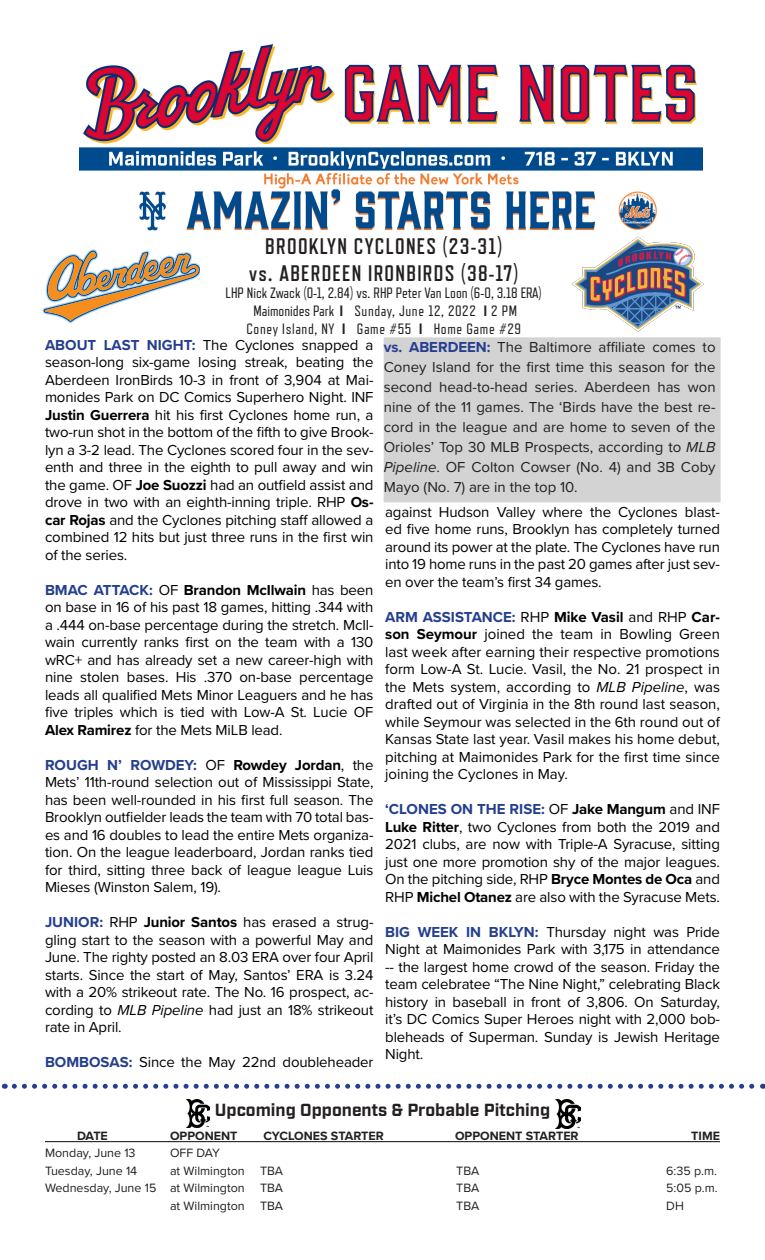
<style>
.page{position:relative;width:765px;height:1260px;background:#fff}
.page>*{position:absolute;margin:0;border:0;box-sizing:border-box;transform-origin:0 0}
.t1{font:700 22.5px "Refrigerator Deluxe";letter-spacing:.06em;color:#231f20;scale:.95 1}
.t2{font:700 17.5px "Industry";color:#231f20}
.t3{font:15px/17.5px "Proxima Nova";letter-spacing:-.01em;color:#000;text-align:justify}
.t4{font:15px/20px "Proxima Nova";color:#231f20;text-align:justify}
.t5{font:15px "Refrigerator Deluxe";color:#231f20}
.t6{font:15px "Refrigerator Deluxe";letter-spacing:.025em;color:#231f20}
.t7{font:15px "Refrigerator Deluxe";letter-spacing:.04em;color:#231f20}
.t8{font:12.5px "Proxima Nova";color:#231f20}
.t9{font:700 12.5px "Proxima Nova";color:#231f20}
.s1{font-weight:800}
.s2{font-weight:700;color:#253f8e}
.s3{font-weight:700}
.s4{font-style:italic}
</style>
<div class="page">
<div style="left:384px;top:338px;width:336px;height:164px;background:#d3d3d3"></div>
<svg style="left:14px;top:1084px;width:749px;height:5px"></svg>
<hr style="left:45px;top:1141px;width:675px;height:1px;background:#231f20">
<img style="left:186px;top:1099px;width:24px;height:29px">
<img style="left:555px;top:1099px;width:25px;height:30px">
<img style="left:572px;top:237px;width:132px;height:94px">
<img style="left:80px;top:44px;width:622px;height:187px">
<svg style="left:42px;top:249px;width:158px;height:74px"></svg>
<p class="t1" style="left:265px;top:233px;width:251px">BROOKLYN CYCLONES (23-31)</p>
<p class="t1" style="left:249px;top:260px;width:285px">vs. ABERDEEN IRONBIRDS (38-17)</p>
<p class="t5" style="left:226px;top:285px;width:318px">LHP Nick Zwack (0-1, 2.84) vs. RHP Peter Van Loon (6-0, 3.18 ERA)</p>
<p class="t6" style="left:253px;top:303px;width:265px">Maimonides Park <span class="s1">I</span> Sunday, June 12, 2022 <span class="s1">I</span> 2 PM</p>
<p class="t7" style="left:247px;top:321px;width:276px">Coney Island, NY <span class="s1">I</span> Game #55 <span class="s1">I</span> Home Game #29</p>
<p class="t3" style="left:45px;top:335px;width:330px"><span class="s2">ABOUT LAST NIGHT:</span> The Cyclones snapped a season-long six-game losing streak, beating the Aberdeen IronBirds 10-3 in front of 3,904 at Mai&shy;monides Park on DC Comics Superhero Night. INF <span class="s3">Justin Guerrera</span> hit his first Cyclones home run, a two-run shot in the bottom of the fifth to give Brook&shy;lyn a 3-2 lead. The Cyclones scored four in the sev&shy;enth and three in the eighth to pull away and win the game. OF <span class="s3">Joe Suozzi</span> had an outfield assist and drove in two with an eighth-inning triple. RHP <span class="s3">Os&shy;car Rojas</span> and the Cyclones pitching staff allowed a combined 12 hits but just three runs in the first win of the series.</p>
<p class="t3" style="left:45px;top:580px;width:330px"><span class="s2">BMAC ATTACK:</span> OF <span class="s3">Brandon McIlwain</span> has been on base in 16 of his past 18 games, hitting .344 with a .444 on-base percentage during the stretch. McIl&shy;wain currently ranks first on the team with a 130 wRC+ and has already set a new career-high with nine stolen bases. His .370 on-base percentage leads all qualified Mets Minor Leaguers and he has five triples which is tied with Low-A St. Lucie OF <span class="s3">Alex Ramirez</span> for the Mets MiLB lead.</p>
<p class="t3" style="left:45px;top:755px;width:330px"><span class="s2">ROUGH N’ ROWDEY:</span> OF <span class="s3">Rowdey Jordan</span>, the Mets’ 11th-round selection out of Mississippi State, has been well-rounded in his first full season. The Brooklyn outfielder leads the team with 70 total bas&shy;es and 16 doubles to lead the entire Mets organiza&shy;tion. On the league leaderboard, Jordan ranks tied for third, sitting three back of league league Luis Mieses (Winston Salem, 19).</p>
<p class="t3" style="left:45px;top:913px;width:330px"><span class="s2">JUNIOR:</span> RHP <span class="s3">Junior Santos</span> has erased a strug&shy;gling start to the season with a powerful May and June. The righty posted an 8.03 ERA over four April starts. Since the start of May, Santos’ ERA is 3.24 with a 20% strikeout rate. The No. 16 prospect, ac&shy;cording to <span class="s4">MLB Pipeline</span> had just an 18% strikeout rate in April.</p>
<p class="t3" style="left:45px;top:1053px;width:330px"><span class="s2">BOMBOSAS:</span> Since the May 22nd doubleheader</p>
<p class="t4" style="left:384px;top:337px;width:333px"><span class="s2">vs. ABERDEEN:</span> The Baltimore affiliate comes to Coney Island for the first time this season for the second head-to-head series. Aberdeen has won nine of the 11 games. The ‘Birds have the best re&shy;cord in the league and are home to seven of the Orioles’ Top 30 MLB Prospects, according to <span class="s4">MLB Pipeline</span>. OF Colton Cowser (No. 4) and 3B Coby Mayo (No. 7) are in the top 10.</p>
<p class="t3" style="left:385px;top:502px;width:336px">against Hudson Valley where the Cyclones blast&shy;ed five home runs, Brooklyn has completely turned around its power at the plate. The Cyclones have run into 19 home runs in the past 20 games after just sev&shy;en over the team’s first 34 games.</p>
<p class="t3" style="left:385px;top:607px;width:336px"><span class="s2">ARM ASSISTANCE:</span> RHP <span class="s3">Mike Vasil</span> and RHP <span class="s3">Car&shy;son Seymour</span> joined the team in Bowling Green last week after earning their respective promotions form Low-A St. Lucie. Vasil, the No. 21 prospect in the Mets system, according to <span class="s4">MLB Pipeline</span>, was drafted out of Virginia in the 8th round last season, while Seymour was selected in the 6th round out of Kansas State last year. Vasil makes his home debut, pitching at Maimonides Park for the first time since joining the Cyclones in May.</p>
<p class="t3" style="left:385px;top:800px;width:336px"><span class="s2">‘CLONES ON THE RISE:</span> OF <span class="s3">Jake Mangum</span> and INF <span class="s3">Luke Ritter</span>, two Cyclones from both the 2019 and 2021 clubs, are now with Triple-A Syracuse, sitting just one more promotion shy of the major leagues.<br>On the pitching side, RHP <span class="s3">Bryce Montes de Oca</span> and RHP <span class="s3">Michel Otanez</span> are also with the Syracuse Mets.</p>
<p class="t3" style="left:385px;top:922px;width:336px"><span class="s2">BIG WEEK IN BKLYN:</span> Thursday night was Pride Night at Maimonides Park with 3,175 in attendance -- the largest home crowd of the season. Friday the team celebratee “The Nine Night,” celebrating Black history in baseball in front of 3,806. On Saturday, it’s DC Comics Super Heroes night with 2,000 bob&shy;bleheads of Superman. Sunday is Jewish Heritage Night.</p>
<p class="t2" style="left:215px;top:1100px;width:337px">Upcoming Opponents &amp; Probable Pitching</p>
<p class="t9" style="left:77px;top:1126px;width:32px">DATE</p>
<p class="t9" style="left:170px;top:1126px;width:69px">OPPONENT</p>
<p class="t9" style="left:264px;top:1126px;width:122px">CYCLONES STARTER</p>
<p class="t9" style="left:455px;top:1126px;width:125px">OPPONENT STARTER</p>
<p class="t9" style="left:691px;top:1126px;width:30px">TIME</p>
<p class="t8" style="left:45px;top:1144px;width:92px">Monday, June 13</p>
<p class="t8" style="left:170px;top:1144px;width:52px">OFF DAY</p>
<p class="t8" style="left:45px;top:1161px;width:94px">Tuesday, June 14</p>
<p class="t8" style="left:170px;top:1161px;width:115px">at Wilmington TBA</p>
<p class="t8" style="left:456px;top:1161px;width:25px">TBA</p>
<p class="t8" style="left:666px;top:1161px;width:52px">6:35 p.m.</p>
<p class="t8" style="left:45px;top:1179px;width:240px">Wednesday, June 15 at Wilmington TBA</p>
<p class="t8" style="left:456px;top:1179px;width:25px">TBA</p>
<p class="t8" style="left:666px;top:1179px;width:53px">5:05 p.m.</p>
<p class="t8" style="left:170px;top:1196px;width:115px">at Wilmington TBA</p>
<p class="t8" style="left:456px;top:1196px;width:25px">TBA</p>
<p class="t8" style="left:666px;top:1196px;width:19px">DH</p>
</div>
